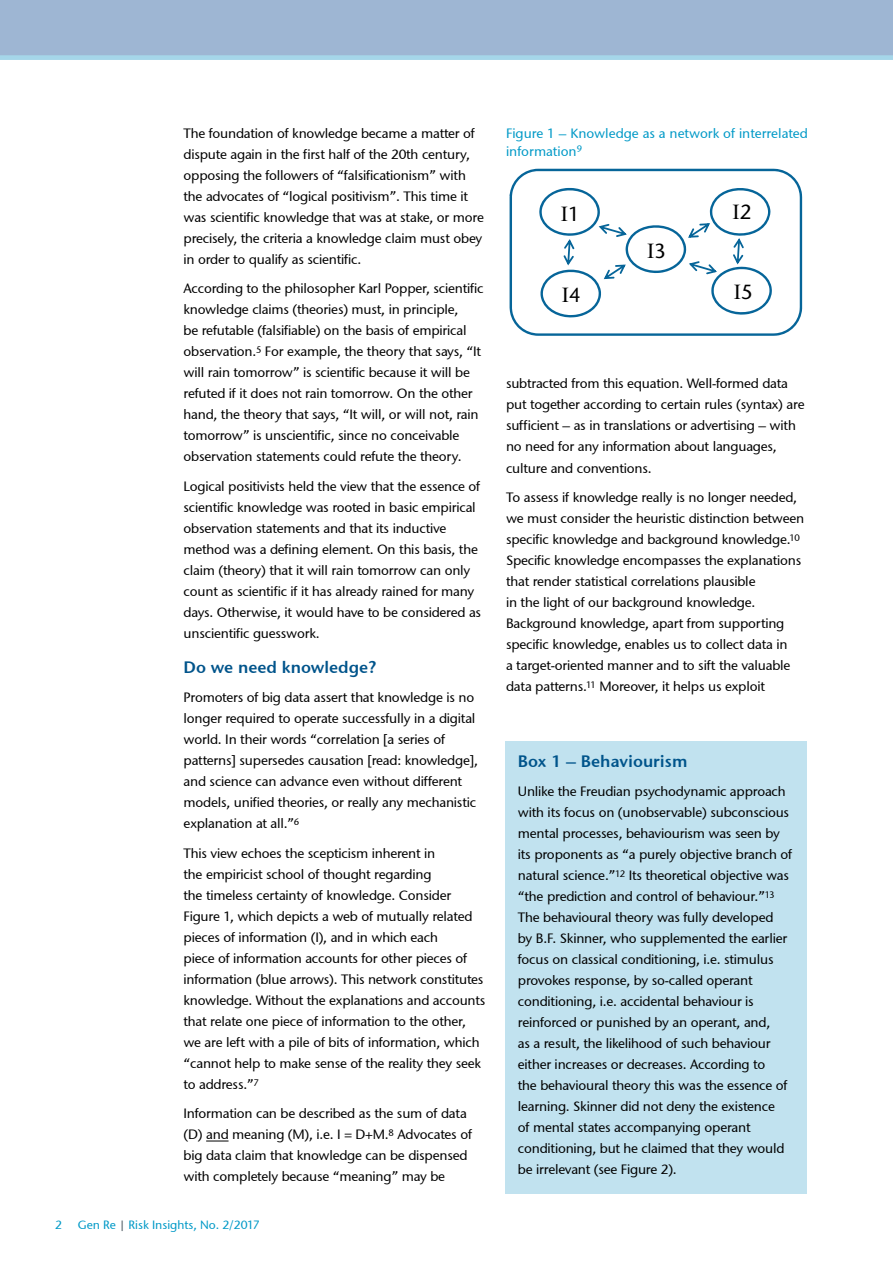
<style>
.page{position:relative;width:893px;height:1263px;background:#fff}
.page>*{position:absolute;margin:0;border:0;box-sizing:border-box;transform-origin:0 0}
.t1{font:21.6px "Times New Roman";color:#000}
.t2{font:600 16.5px "Stone Sans GC Re";color:#00548b}
.t3{font:13.5px/21px "Stone Sans GC Re";letter-spacing:-.015em;color:#000}
.t4{font:13.5px/18px "Stone Sans GC Re";color:#0099c7}
.t5{font:12px "Stone Sans GC Re";color:#0099c7}
.s1{color:#5d6970}
.s2{font-family:"Stone Sans GC Re";font-size:20.4px}
</style>
<div class="page">
<div style="left:0;top:0;width:893px;height:55px;background:#9eb6d3"></div>
<div style="left:0;top:55px;width:893px;height:5px;background:#a5d6e9"></div>
<svg style="left:206px;top:1141px;width:23px;height:1px"></svg>
<div style="left:505px;top:741px;width:302px;height:453px;background:#c1e2ef"></div>
<svg style="left:510px;top:169px;width:292px;height:167px"></svg>
<svg style="left:539px;top:181px;width:233px;height:138px"></svg>
<p class="t3" style="left:184px;top:122px;width:302px">The foundation of knowledge became a matter of dispute again in the first half of the 20th century, opposing the followers of “falsificationism” with the advocates of “logical positivism”. This time it was scientific knowledge that was at stake, or more precisely, the criteria a knowledge claim must obey in order to qualify as scientific.</p>
<p class="t3" style="left:184px;top:278px;width:302px">According to the philosopher Karl Popper, scientific knowledge claims (theories) must, in principle,<br>be refutable (falsifiable) on the basis of empirical observation.<sup>5</sup> For example, the theory that says, “It will rain tomorrow” is scientific because it will be refuted if it does not rain tomorrow. On the other hand, the theory that says, “It will, or will not, rain tomorrow” is unscientific, since no conceivable observation statements could refute the theory.</p>
<p class="t3" style="left:184px;top:475px;width:299px">Logical positivists held the view that the essence of scientific knowledge was rooted in basic empirical observation statements and that its inductive method was a defining element. On this basis, the claim (theory) that it will rain tomorrow can only count as scientific if it has already rained for many days. Otherwise, it would have to be considered as unscientific guesswork.</p>
<p class="t2" style="left:184px;top:657px;width:195px">Do we need knowledge?</p>
<p class="t3" style="left:184px;top:687px;width:296px">Promoters of big data assert that knowledge is no longer required to operate successfully in a digital world. In their words “correlation [a series of patterns] supersedes causation [read: knowledge], and science can advance even without different models, unified theories, or really any mechanistic explanation at all.”<sup>6</sup></p>
<p class="t3" style="left:184px;top:842px;width:303px">This view echoes the scepticism inherent in<br>the empiricist school of thought regarding<br>the timeless certainty of knowledge. Consider Figure 1, which depicts a web of mutually related pieces of information (I), and in which each<br>piece of information accounts for other pieces of information (blue arrows). This network constitutes knowledge. Without the explanations and accounts that relate one piece of information to the other, we are left with a pile of bits of information, which “cannot help to make sense of the reality they seek to address.”<sup>7</sup></p>
<p class="t3" style="left:184px;top:1103px;width:290px">Information can be described as the sum of data (D) and meaning (M), i.e. I = D+M.<sup>8</sup> Advocates of big data claim that knowledge can be dispensed with completely because “meaning” may be</p>
<p class="t5" style="left:55px;top:1218px;width:8px">2</p>
<p class="t5" style="left:78px;top:1218px;width:183px">Gen Re <span class="s1">|</span> Risk Insights, No. 2/2017</p>
<p class="t4" style="left:506px;top:124px;width:303px">Figure 1 – Knowledge as a network of interrelated information<sup>9</sup></p>
<h1 class="t1" style="left:561px;top:199px;width:20px">I<span class="s2">1</span></h1>
<h1 class="t1" style="left:647px;top:236px;width:20px">I<span class="s2">3</span></h1>
<h1 class="t1" style="left:732px;top:198px;width:20px">I<span class="s2">2</span></h1>
<h1 class="t1" style="left:562px;top:280px;width:20px">I<span class="s2">4</span></h1>
<h1 class="t1" style="left:734px;top:278px;width:20px">I<span class="s2">5</span></h1>
<p class="t3" style="left:506px;top:373px;width:300px">subtracted from this equation. Well-formed data put together according to certain rules (syntax) are sufficient – as in translations or advertising – with no need for any information about languages, culture and conventions.</p>
<p class="t3" style="left:506px;top:487px;width:300px">To assess if knowledge really is no longer needed, we must consider the heuristic distinction between specific knowledge and background knowledge.<sup>10<br></sup>Specific knowledge encompasses the explanations that render statistical correlations plausible<br>in the light of our background knowledge.<br>Background knowledge, apart from supporting specific knowledge, enables us to collect data in<br>a target-oriented manner and to sift the valuable data patterns.<sup>11</sup> Moreover, it helps us exploit</p>
<p class="t2" style="left:518px;top:750px;width:171px">Box 1 – Behaviourism</p>
<p class="t3" style="left:518px;top:781px;width:276px">Unlike the Freudian psychodynamic approach with its focus on (unobservable) subconscious mental processes, behaviourism was seen by its proponents as “a purely objective branch of natural science.”<sup>12</sup> Its theoretical objective was “the prediction and control of behaviour.”<sup>13<br></sup>The behavioural theory was fully developed<br>by B.F. Skinner, who supplemented the earlier focus on classical conditioning, i.e. stimulus provokes response, by so-called operant conditioning, i.e. accidental behaviour is reinforced or punished by an operant, and,<br>as a result, the likelihood of such behaviour either increases or decreases. According to<br>the behavioural theory this was the essence of learning. Skinner did not deny the existence<br>of mental states accompanying operant conditioning, but he claimed that they would be irrelevant (see Figure 2).</p>
</div>
